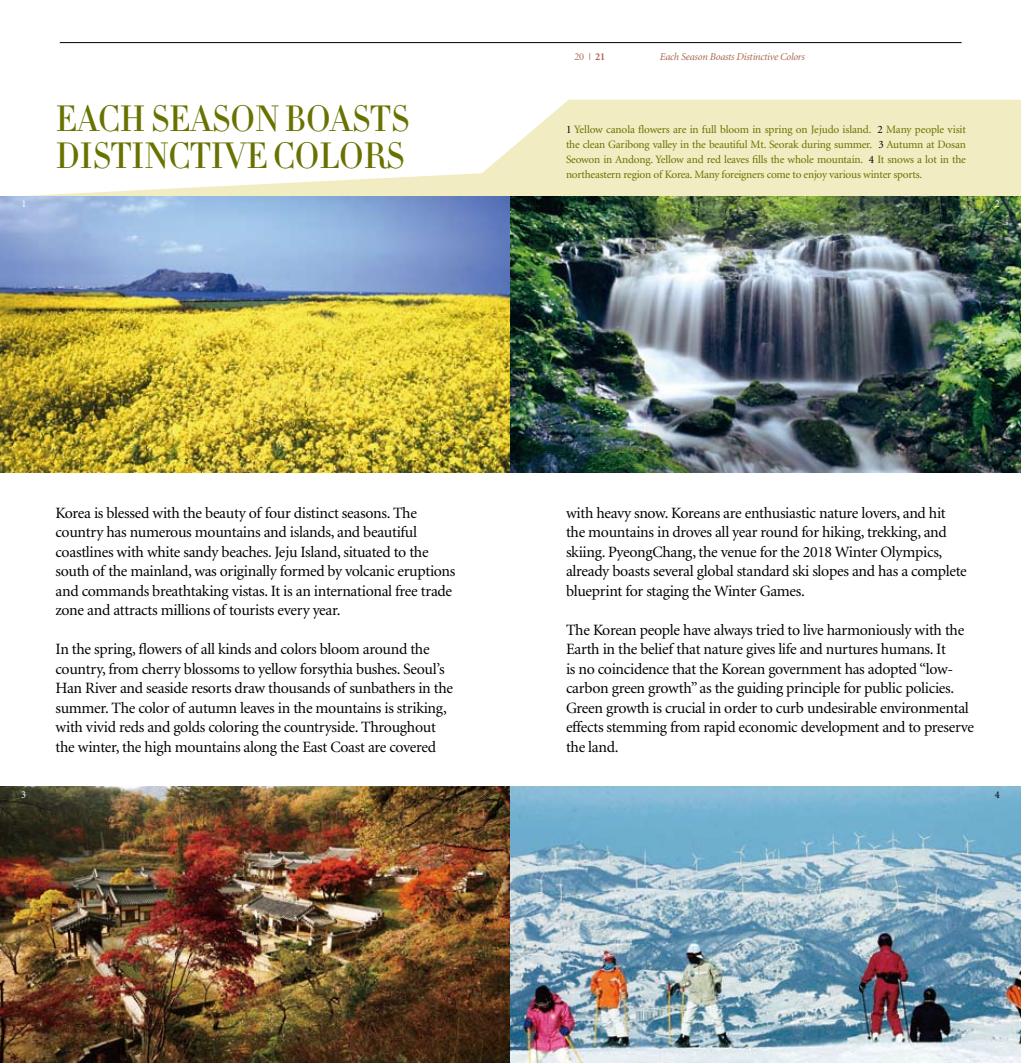
<style>
.page{position:relative;width:1021px;height:1063px;background:#fff}
.page>*{position:absolute;margin:0;border:0;box-sizing:border-box;transform-origin:0 0}
.t1{font:36px/37.5px "Didot HTF L06 Light";letter-spacing:-.02em;color:#697200}
.t2{font:15.75px/19.5px "Minion";letter-spacing:-.02em;color:#000}
.t3{font:11.25px/15px "Minion";letter-spacing:-.02em;color:#697200;text-align:justify}
.t4{font:italic 10.5px "Minion";letter-spacing:-.02em;color:#a8664d}
.t5{font:10.5px "Minion Display";color:#a8664d}
.t6{font:10.5px "Minion";color:#fff}
.t7{font:10.5px "Minion";color:#000}
.s1{font-family:"Minion"}
.s2{font-family:"Minion";font-weight:700}
.s3{color:#000}
</style>
<div class="page">
<svg style="left:26px;top:149px;width:484px;height:47px"></svg>
<img style="left:0;top:196px;width:1020px;height:277px">
<svg style="left:510px;top:100px;width:510px;height:135px;background:#bfc49c"></svg>
<img style="left:0;top:787px;width:1020px;height:276px">
<hr style="left:60px;top:42px;width:901px;height:1px;background:#000">
<p class="t6" style="left:21px;top:199px;width:7px">1</p>
<h1 class="t1" style="left:56px;top:101px;width:355px">EACH SEASON BOASTS<br>DISTINCTIVE COLORS</h1>
<p class="t5" style="left:574px;top:51px;width:32px">20 <span class="s1">|</span> <span class="s2">21</span></p>
<p class="t4" style="left:659px;top:51px;width:146px">Each Season Boasts Distinctive Colors</p>
<p class="t3" style="left:566px;top:122px;width:401px"><span class="s3">1</span> Yellow canola flowers are in full bloom in spring on Jejudo island. <span class="s3">2</span> Many people visit the clean Garibong valley in the beautiful Mt. Seorak during summer. <span class="s3">3</span> Autumn at Dosan Seowon in Andong. Yellow and red leaves fills the whole mountain. <span class="s3">4</span> It snows a lot in the northeastern region of Korea. Many foreigners come to enjoy various winter sports.</p>
<p class="t6" style="left:994px;top:199px;width:7px">2</p>
<p class="t6" style="left:21px;top:789px;width:7px">3</p>
<p class="t2" style="left:56px;top:503px;width:401px">Korea is blessed with the beauty of four distinct seasons. The country has numerous mountains and islands, and beautiful coastlines with white sandy beaches. Jeju Island, situated to the south of the mainland, was originally formed by volcanic eruptions and commands breathtaking vistas. It is an international free trade zone and attracts millions of tourists every year.</p>
<p class="t2" style="left:56px;top:640px;width:399px">In the spring, flowers of all kinds and colors bloom around the country, from cherry blossoms to yellow forsythia bushes. Seoul’s Han River and seaside resorts draw thousands of sunbathers in the summer. The color of autumn leaves in the mountains is striking, with vivid reds and golds coloring the countryside. Throughout the winter, the high mountains along the East Coast are covered</p>
<p class="t2" style="left:566px;top:503px;width:402px">with heavy snow. Koreans are enthusiastic nature lovers, and hit the mountains in droves all year round for hiking, trekking, and skiing. PyeongChang, the venue for the 2018 Winter Olympics, already boasts several global standard ski slopes and has a complete blueprint for staging the Winter Games.</p>
<p class="t2" style="left:566px;top:620px;width:409px">The Korean people have always tried to live harmoniously with the Earth in the belief that nature gives life and nurtures humans. It<br>is no coincidence that the Korean government has adopted “low&shy;carbon green growth” as the guiding principle for public policies.<br>Green growth is crucial in order to curb undesirable environmental effects stemming from rapid economic development and to preserve the land.</p>
<p class="t7" style="left:994px;top:789px;width:7px">4</p>
</div>
